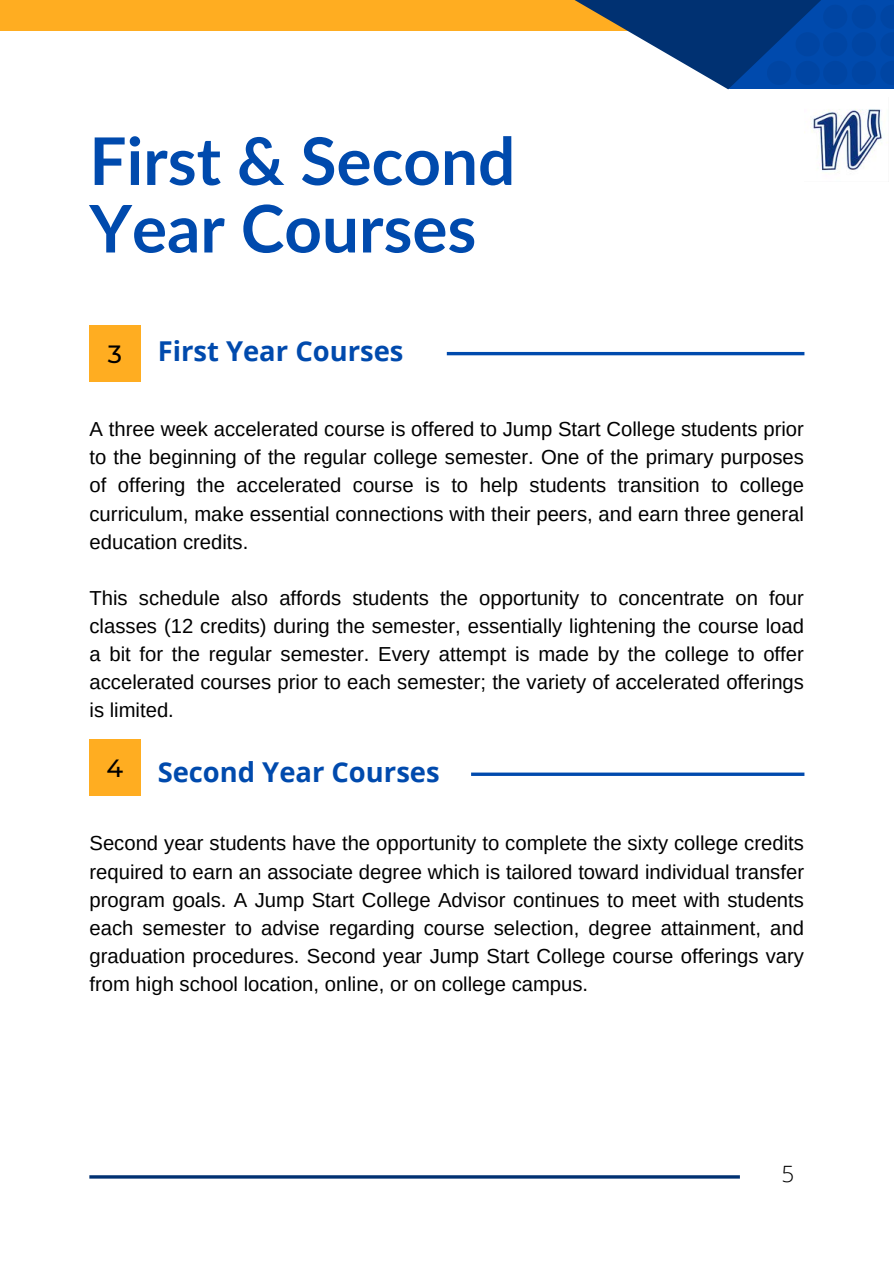
<style>
.page{position:relative;width:894px;height:1264px;background:#fff}
.page>*{position:absolute;margin:0;border:0;box-sizing:border-box;transform-origin:0 0}
.t1{font:700 65.7px/67.5px "Lato";color:#004aad}
.t2{font:700 27.3px "Open Sans";color:#004aad}
.t3{font:500 24.9px "Montserrat";color:#000}
.t4{font:300 22.5px "Open Sans";color:#000}
.t5{font:20.25px/28.2px "Arimo";color:#000;text-align:justify}
</style>
<div class="page">
<div style="left:89px;top:325px;width:52px;height:57px;background:#ffad21"></div>
<div style="left:89px;top:739px;width:52px;height:57px;background:#ffad21"></div>
<hr style="left:446px;top:352px;width:358px;height:3px;background:#004aad">
<hr style="left:89px;top:1175px;width:650px;height:3px;background:#003172">
<div style="left:0;top:0;width:700px;height:31px;background:#ffad21"></div>
<svg style="left:574px;top:0;width:154px;height:89px"></svg>
<svg style="left:728px;top:0;width:165px;height:89px;background:#003985"></svg>
<svg style="left:767px;top:0;width:126px;height:84px;background:#0044a0"></svg>
<svg style="left:471px;top:772px;width:333px;height:4px"></svg>
<img style="left:804px;top:109px;width:78px;height:62px">
<p class="t1" style="left:89px;top:126px;width:427px">First &amp; Second<br>Year Courses</p>
<p class="t3" style="left:108px;top:338px;width:16px">3</p>
<h1 class="t2" style="left:158px;top:332px;width:247px">First Year Courses</h1>
<p class="t5" style="left:89px;top:415px;width:715px">A three week accelerated course is offered to Jump Start College students prior to the beginning of the regular college semester. One of the primary purposes of offering the accelerated course is to help students transition to college curriculum, make essential connections with their peers, and earn three general education credits.</p>
<p class="t5" style="left:89px;top:584px;width:715px">This schedule also affords students the opportunity to concentrate on four classes (12 credits) during the semester, essentially lightening the course load a bit for the regular semester. Every attempt is made by the college to offer accelerated courses prior to each semester; the variety of accelerated offerings is limited.</p>
<h2 class="t3" style="left:106px;top:752px;width:18px">4</h2>
<p class="t2" style="left:158px;top:752px;width:283px">Second Year Courses</p>
<h2 class="t5" style="left:89px;top:829px;width:715px">Second year students have the opportunity to complete the sixty college credits required to earn an associate degree which is tailored toward individual transfer program goals. A Jump Start College Advisor continues to meet with students each semester to advise regarding course selection, degree attainment, and graduation procedures. Second year Jump Start College course offerings vary from high school location, online, or on college campus.</h2>
<p class="t4" style="left:781px;top:1157px;width:14px">5</p>
</div>
